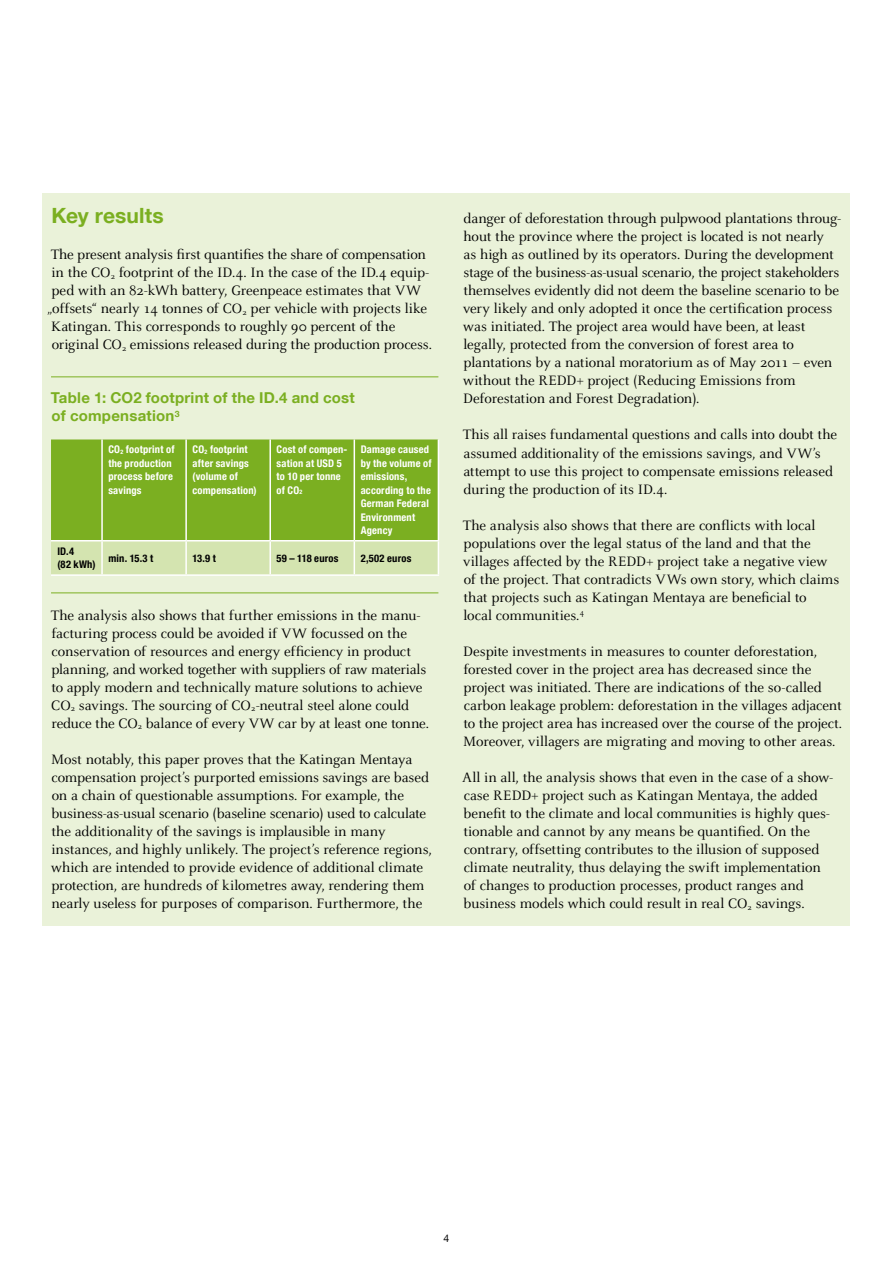
<style>
.page{position:relative;width:893px;height:1263px;background:#fff}
.page>*{position:absolute;margin:0;border:0;box-sizing:border-box;transform-origin:0 0}
.Fließtext{font:700 21px "Helvetica Neue LT Com";letter-spacing:.005em;color:#7baf21}
.Fließtext-2{font:15px/18px "Celeste";letter-spacing:-.01em;color:#000}
.Fließtext-3{font:700 15px/18px "Helvetica Neue LT Com";letter-spacing:.015em;color:#7baf21}
.table_copytext_bold{font:700 condensed 10.5px/13.5px "Helvetica Neue LT Com";letter-spacing:.02em;color:#fff}
.table_copytext_bold-2{font:700 condensed 10.5px/13.5px "Helvetica Neue LT Com";letter-spacing:.02em;color:#000}
.Fließtext-4{font:10.5px "Helvetica Neue LT Com";color:#000}
.s1{font-size:6.15px}
</style>
<div class="page">
<div style="left:43px;top:193px;width:807px;height:732px;background:#eaf2d9"></div>
<svg style="left:51px;top:439px;width:387px;height:135px;background:#91bc46"></svg>
<hr style="left:101px;top:439px;width:2px;height:101px;background:#fff">
<hr style="left:185px;top:439px;width:2px;height:101px;background:#fff">
<hr style="left:269px;top:439px;width:2px;height:101px;background:#fff">
<hr style="left:354px;top:439px;width:1px;height:101px;background:#fff">
<hr style="left:438px;top:439px;width:1px;height:101px;background:#fff">
<hr style="left:101px;top:541px;width:2px;height:33px;background:#fff">
<hr style="left:185px;top:541px;width:2px;height:33px;background:#fff">
<hr style="left:269px;top:541px;width:2px;height:33px;background:#fff">
<hr style="left:354px;top:541px;width:1px;height:33px;background:#fff">
<hr style="left:438px;top:541px;width:1px;height:33px;background:#fff">
<hr style="left:51px;top:540px;width:51px;height:1px;background:#fff">
<hr style="left:102px;top:540px;width:84px;height:1px;background:#fff">
<hr style="left:186px;top:540px;width:84px;height:1px;background:#fff">
<hr style="left:270px;top:540px;width:84px;height:1px;background:#fff">
<hr style="left:354px;top:540px;width:85px;height:1px;background:#fff">
<hr style="left:51px;top:574px;width:51px;height:2px;background:#fff">
<hr style="left:102px;top:574px;width:84px;height:2px;background:#fff">
<hr style="left:186px;top:574px;width:84px;height:2px;background:#fff">
<hr style="left:270px;top:574px;width:84px;height:2px;background:#fff">
<hr style="left:354px;top:574px;width:85px;height:2px;background:#fff">
<hr style="left:51px;top:376px;width:387px;height:1px;background:#7baf21">
<hr style="left:51px;top:592px;width:387px;height:1px;background:#7baf21">
<p class="Fließtext" style="left:51px;top:203px;width:114px">Key results</p>
<p class="Fließtext-2" style="left:51px;top:246px;width:377px">The present analysis first quantifies the share of compensation</p>
<p class="Fließtext-2" style="left:51px;top:264px;width:379px">in the CO<sub>2</sub> footprint of the ID.4. In the case of the ID.4 equip-</p>
<p class="Fließtext-2" style="left:51px;top:282px;width:371px">ped with an 82-kWh battery, Greenpeace estimates that VW</p>
<p class="Fließtext-2" style="left:47px;top:300px;width:382px">„offsets“ nearly 14 tonnes of CO<sub>2</sub> per vehicle with projects like</p>
<p class="Fließtext-2" style="left:51px;top:318px;width:346px">Katingan. This corresponds to roughly 90 percent of the</p>
<p class="Fließtext-2" style="left:52px;top:336px;width:382px">original CO<sub>2</sub> emissions released during the production process.</p>
<p class="Fließtext-3" style="left:51px;top:389px;width:306px">Table 1: CO2 footprint of the ID.4 and cost of compensation<sup>3</sup></p>
<p class="table_copytext_bold" style="left:108px;top:443px;width:68px">CO<span class="s1">2</span> footprint of the production process before savings</p>
<p class="table_copytext_bold" style="left:193px;top:443px;width:66px">CO<span class="s1">2</span> footprint after savings (volume of compensation)</p>
<p class="table_copytext_bold" style="left:277px;top:443px;width:72px">Cost of compen&shy;sation at USD 5 to 10 per tonne of CO<span class="s1">2</span></p>
<p class="table_copytext_bold" style="left:361px;top:443px;width:72px">Damage caused by the volume of emissions, according to the<br>German Federal<br>Environment<br>Agency</p>
<p class="table_copytext_bold-2" style="left:57px;top:544px;width:40px">ID.4<br>(82 kWh)</p>
<p class="table_copytext_bold-2" style="left:108px;top:551px;width:46px">min. 15.3 t</p>
<p class="table_copytext_bold-2" style="left:193px;top:551px;width:25px">13.9 t</p>
<p class="table_copytext_bold-2" style="left:277px;top:551px;width:63px">59 – 118 euros</p>
<p class="table_copytext_bold-2" style="left:361px;top:551px;width:52px">2,502 euros</p>
<p class="Fließtext-2" style="left:51px;top:606px;width:371px">The analysis also shows that further emissions in the manu&shy;facturing process could be avoided if VW focussed on the conservation of resources and energy efficiency in product</p>
<p class="Fließtext-2" style="left:51px;top:660px;width:377px">planning, and worked together with suppliers of raw materials to apply modern and technically mature solutions to achieve<br>CO<sub>2</sub> savings. The sourcing of CO<sub>2</sub>-neutral steel alone could</p>
<p class="Fließtext-2" style="left:51px;top:714px;width:379px">reduce the CO<sub>2</sub> balance of every VW car by at least one tonne.</p>
<p class="Fließtext-2" style="left:51px;top:750px;width:382px">Most notably, this paper proves that the Katingan Mentaya compensation project’s purported emissions savings are based on a chain of questionable assumptions. For example, the business-as-usual scenario (baseline scenario) used to calculate the additionality of the savings is implausible in many instances, and highly unlikely. The project’s reference regions, which are intended to provide evidence of additional climate protection, are hundreds of kilometres away, rendering them nearly useless for purposes of comparison. Furthermore, the</p>
<p class="Fließtext-2" style="left:463px;top:210px;width:379px">danger of deforestation through pulpwood plantations throug&shy;hout the province where the project is located is not nearly</p>
<p class="Fließtext-2" style="left:463px;top:246px;width:378px">as high as outlined by its operators. During the development stage of the business-as-usual scenario, the project stakeholders themselves evidently did not deem the baseline scenario to be very likely and only adopted it once the certification process was initiated. The project area would have been, at least</p>
<p class="Fließtext-2" style="left:463px;top:336px;width:332px">legally, protected from the conversion of forest area to</p>
<p class="Fließtext-2" style="left:463px;top:354px;width:371px">plantations by a national moratorium as of May 2011 – even without the REDD+ project (Reducing Emissions from</p>
<p class="Fließtext-2" style="left:463px;top:390px;width:238px">Deforestation and Forest Degradation).</p>
<p class="Fließtext-2" style="left:463px;top:426px;width:376px">This all raises fundamental questions and calls into doubt the assumed additionality of the emissions savings, and VW’s attempt to use this project to compensate emissions released during the production of its ID.4.</p>
<p class="Fließtext-2" style="left:463px;top:516px;width:354px">The analysis also shows that there are conflicts with local</p>
<p class="Fließtext-2" style="left:463px;top:534px;width:349px">populations over the legal status of the land and that the</p>
<p class="Fließtext-2" style="left:463px;top:552px;width:378px">villages affected by the REDD+ project take a negative view of the project. That contradicts VWs own story, which claims that projects such as Katingan Mentaya are beneficial to</p>
<p class="Fließtext-2" style="left:463px;top:606px;width:122px">local communities.<sup>4</sup></p>
<p class="Fließtext-2" style="left:463px;top:642px;width:356px">Despite investments in measures to counter deforestation,</p>
<p class="Fließtext-2" style="left:463px;top:660px;width:349px">forested cover in the project area has decreased since the</p>
<p class="Fließtext-2" style="left:463px;top:678px;width:380px">project was initiated. There are indications of the so-called carbon leakage problem: deforestation in the villages adjacent to the project area has increased over the course of the project.<br>Moreover, villagers are migrating and moving to other areas.</p>
<p class="Fließtext-2" style="left:462px;top:768px;width:372px">All in all, the analysis shows that even in the case of a show&shy;case REDD+ project such as Katingan Mentaya, the added</p>
<p class="Fließtext-2" style="left:463px;top:804px;width:367px">benefit to the climate and local communities is highly ques&shy;tionable and cannot by any means be quantified. On the</p>
<p class="Fließtext-2" style="left:464px;top:840px;width:357px">contrary, offsetting contributes to the illusion of supposed</p>
<p class="Fließtext-2" style="left:464px;top:858px;width:359px">climate neutrality, thus delaying the swift implementation</p>
<p class="Fließtext-2" style="left:464px;top:876px;width:341px">of changes to production processes, product ranges and</p>
<p class="Fließtext-2" style="left:464px;top:894px;width:343px">business models which could result in real CO<sub>2</sub> savings.</p>
<p class="Fließtext-4" style="left:444px;top:1231px;width:7px">4</p>
</div>
